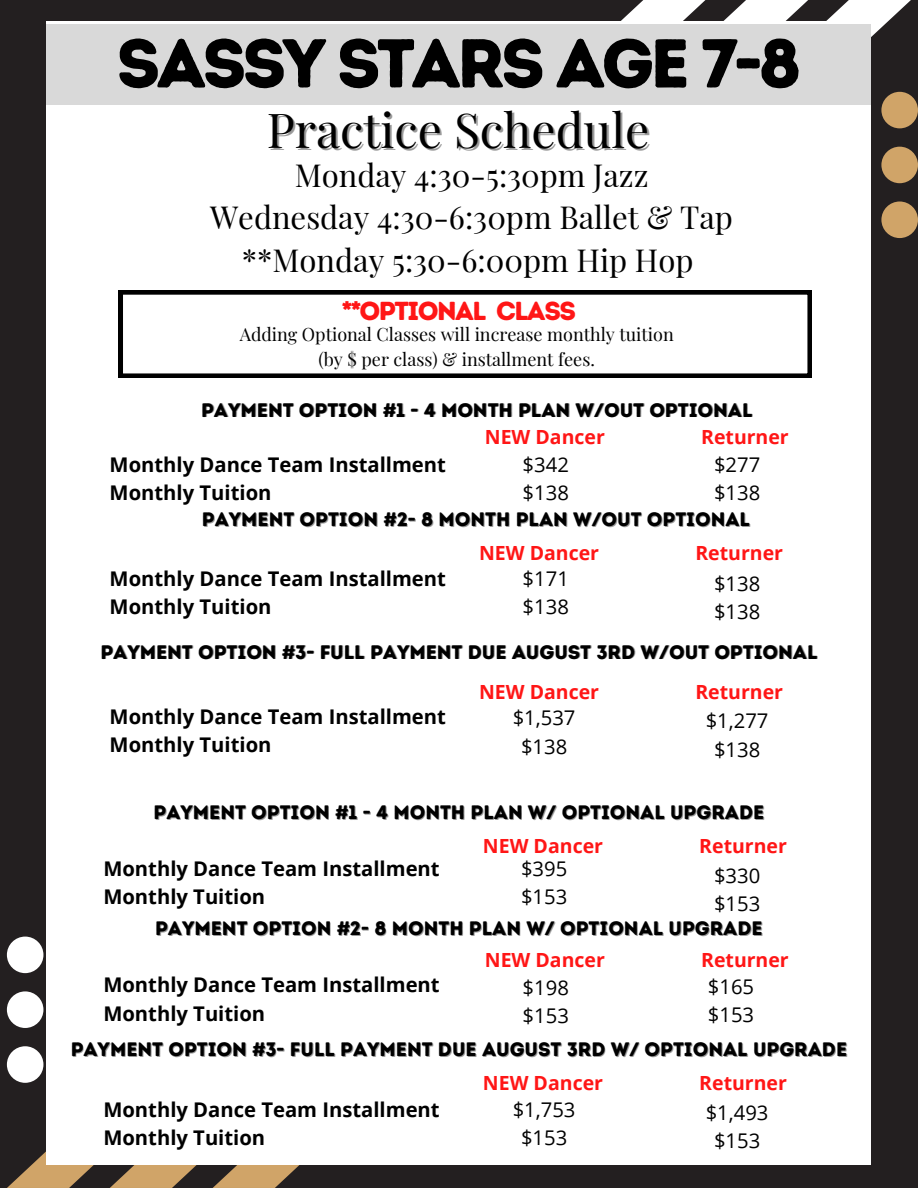
<style>
.page{position:relative;width:918px;height:1188px;background:#231f20}
.page>*{position:absolute;margin:0;border:0;box-sizing:border-box;transform-origin:0 0}
.t1{font:69px "Intro Rust Base";letter-spacing:-.06em;color:#000}
.t2{font:48px "Playfair Display";color:#000}
.t3{font:31.05px/42.8px "Playfair Display";color:#000;text-align:center}
.t4{font:26.1px "Intro Rust Base";letter-spacing:-.06em;color:#ff1616}
.t5{font:700 20.25px/28.2px "Open Sans";color:#000}
.t6{font:20.25px/28.2px "Open Sans";color:#000}
.t7{font:19.5px "Intro Rust Base";color:#000}
.t8{font:700 19.5px "Open Sans";color:#ff1616}
.t9{font:18px "Playfair Display";color:#000}
</style>
<div class="page">
<svg style="left:7px;top:1095px;width:293px;height:93px"></svg>
<svg style="left:7px;top:937px;width:36px;height:146px"></svg>
<div style="left:47px;top:21px;width:824px;height:1144px;background:#fff"></div>
<svg style="left:544px;top:0;width:374px;height:238px"></svg>
<div style="left:47px;top:25px;width:824px;height:80px;background:#d9d9d9"></div>
<svg style="left:119px;top:290px;width:692px;height:88px"></svg>
<p class="t1" style="left:116px;top:22px;width:687px">SASSY STARS AGE 7-8</p>
<h6 class="t2" style="left:267px;top:96px;width:384px">Practice Schedule</h6>
<p class="t3" style="left:210px;top:152px;width:524px">Monday 4:30-5:30pm Jazz<br>Wednesday 4:30-6:30pm Ballet &amp; Tap **Monday 5:30-6:00pm Hip Hop</p>
<h3 class="t4" style="left:342px;top:295px;width:236px">**OPTIONAL CLASS</h3>
<h1 class="t9" style="left:240px;top:322px;width:436px">Adding Optional Classes will increase monthly tuition</h1>
<h2 class="t9" style="left:319px;top:347px;width:278px">(by $ per class) &amp; installment fees.</h2>
<h6 class="t7" style="left:201px;top:398px;width:553px">PAYMENT OPTION #1 - 4 MONTH PLAN W/OUT OPTIONAL</h6>
<h6 class="t5" style="left:110px;top:450px;width:338px">Monthly Dance Team Installment<br>Monthly Tuition</h6>
<h6 class="t8" style="left:485px;top:423px;width:122px">NEW Dancer</h6>
<h6 class="t8" style="left:701px;top:423px;width:89px">Returner</h6>
<h6 class="t6" style="left:523px;top:450px;width:48px">$342 $138</h6>
<h6 class="t6" style="left:714px;top:450px;width:48px">$277 $138</h6>
<h6 class="t7" style="left:202px;top:507px;width:550px">PAYMENT OPTION #2- 8 MONTH PLAN W/OUT OPTIONAL</h6>
<h5 class="t5" style="left:110px;top:564px;width:338px">Monthly Dance Team Installment<br>Monthly Tuition</h5>
<h5 class="t8" style="left:479px;top:539px;width:122px">NEW Dancer</h5>
<h5 class="t8" style="left:695px;top:539px;width:89px">Returner</h5>
<h6 class="t6" style="left:523px;top:564px;width:48px">$171 $138</h6>
<h5 class="t6" style="left:714px;top:569px;width:48px">$138 $138</h5>
<h6 class="t7" style="left:100px;top:640px;width:719px">PAYMENT OPTION #3- FULL PAYMENT DUE AUGUST 3RD W/OUT OPTIONAL</h6>
<h5 class="t5" style="left:110px;top:702px;width:338px">Monthly Dance Team Installment<br>Monthly Tuition</h5>
<h5 class="t8" style="left:479px;top:678px;width:122px">NEW Dancer</h5>
<h5 class="t8" style="left:695px;top:678px;width:89px">Returner</h5>
<h5 class="t6" style="left:513px;top:704px;width:64px;text-align:center">$1,537 $138</h5>
<h6 class="t6" style="left:706px;top:706px;width:64px;text-align:center">$1,277 $138</h6>
<p class="t7" style="left:154px;top:800px;width:612px">PAYMENT OPTION #1 - 4 MONTH PLAN W/ OPTIONAL UPGRADE</p>
<p class="t5" style="left:103px;top:854px;width:338px">Monthly Dance Team Installment<br>Monthly Tuition</p>
<h5 class="t8" style="left:483px;top:832px;width:122px">NEW Dancer</h5>
<h5 class="t8" style="left:699px;top:832px;width:89px">Returner</h5>
<h5 class="t6" style="left:521px;top:854px;width:48px">$395 $153</h5>
<h5 class="t6" style="left:714px;top:861px;width:48px">$330 $153</h5>
<h5 class="t7" style="left:155px;top:916px;width:609px">PAYMENT OPTION #2- 8 MONTH PLAN W/ OPTIONAL UPGRADE</h5>
<h6 class="t5" style="left:103px;top:971px;width:338px">Monthly Dance Team Installment<br>Monthly Tuition</h6>
<h5 class="t8" style="left:485px;top:947px;width:122px">NEW Dancer</h5>
<h5 class="t8" style="left:701px;top:947px;width:89px">Returner</h5>
<h6 class="t6" style="left:523px;top:973px;width:48px">$198 $153</h6>
<h6 class="t6" style="left:708px;top:972px;width:48px">$165 $153</h6>
<h6 class="t7" style="left:71px;top:1038px;width:778px">PAYMENT OPTION #3- FULL PAYMENT DUE AUGUST 3RD W/ OPTIONAL UPGRADE</h6>
<h5 class="t5" style="left:103px;top:1095px;width:338px">Monthly Dance Team Installment<br>Monthly Tuition</h5>
<h6 class="t8" style="left:483px;top:1070px;width:122px">NEW Dancer</h6>
<h6 class="t8" style="left:699px;top:1070px;width:89px">Returner</h6>
<h6 class="t6" style="left:513px;top:1095px;width:64px;text-align:center">$1,753 $153</h6>
<h6 class="t6" style="left:706px;top:1098px;width:64px;text-align:center">$1,493 $153</h6>
</div>
